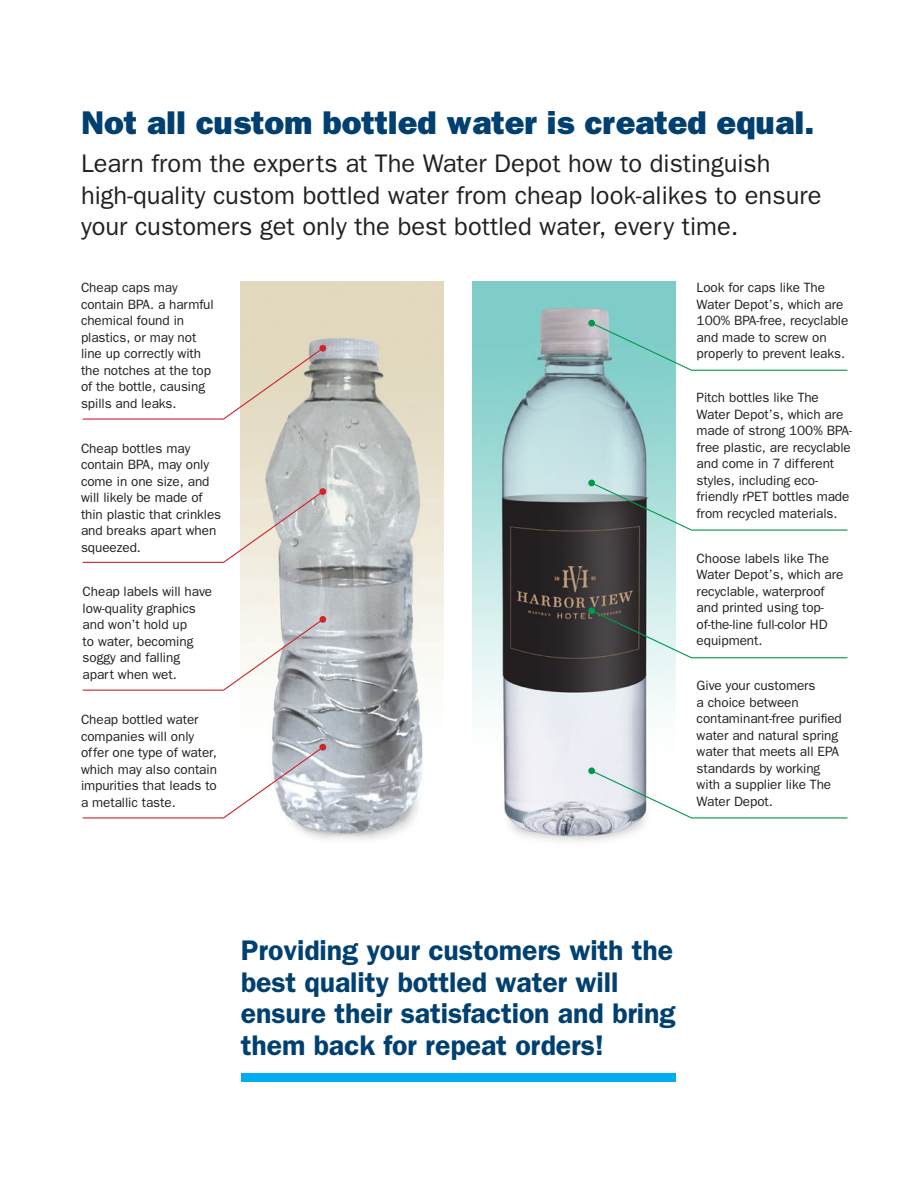
<style>
.page{position:relative;width:918px;height:1188px;background:#fff}
.page>*{position:absolute;margin:0;border:0;box-sizing:border-box;transform-origin:0 0}
.t1{font:800 33px "Franklin Gothic";color:#004071}
.callouts{font:600 28.5px/31.5px "Franklin Gothic";letter-spacing:-.005em;color:#004071}
.t2{font:25.5px/31.5px "Franklin Gothic";color:#231f20}
.callouts-2{font:13.5px/16.5px "Franklin Gothic";letter-spacing:-.005em;color:#231f20}
</style>
<div class="page">
<img style="left:472px;top:282px;width:204px;height:559px">
<img style="left:241px;top:282px;width:203px;height:558px">
<div style="left:241px;top:1073px;width:435px;height:9px;background:#00aeef"></div>
<svg style="left:82px;top:347px;width:242px;height:73px"></svg>
<div style="left:319px;top:345px;width:7px;height:7px;background:#d1232a;border-radius:50%"></div>
<svg style="left:590px;top:322px;width:258px;height:49px"></svg>
<div style="left:588px;top:320px;width:7px;height:7px;background:#00994e;border-radius:50%"></div>
<svg style="left:590px;top:481px;width:258px;height:50px"></svg>
<div style="left:588px;top:480px;width:7px;height:6px;background:#00994e;border-radius:50%"></div>
<svg style="left:590px;top:609px;width:258px;height:50px"></svg>
<div style="left:588px;top:607px;width:7px;height:7px;background:#00994e;border-radius:50%"></div>
<svg style="left:590px;top:769px;width:258px;height:50px"></svg>
<div style="left:588px;top:767px;width:7px;height:7px;background:#00994e;border-radius:50%"></div>
<svg style="left:82px;top:490px;width:242px;height:73px"></svg>
<div style="left:319px;top:488px;width:7px;height:7px;background:#d1232a;border-radius:50%"></div>
<svg style="left:82px;top:618px;width:242px;height:73px"></svg>
<div style="left:319px;top:616px;width:7px;height:7px;background:#d1232a;border-radius:50%"></div>
<svg style="left:82px;top:746px;width:242px;height:73px"></svg>
<div style="left:319px;top:744px;width:7px;height:7px;background:#d1232a;border-radius:50%"></div>
<p class="t1" style="left:81px;top:104px;width:735px">Not all custom bottled water is created equal.</p>
<p class="t2" style="left:81px;top:148px;width:742px">Learn from the experts at The Water Depot how to distinguish high-quality custom bottled water from cheap look-alikes to ensure your customers get only the best bottled water, every time.</p>
<p class="callouts-2" style="left:81px;top:279px;width:134px">Cheap caps may contain BPA. a harmful chemical found in plastics, or may not line up correctly with the notches at the top of the bottle, causing spills and leaks.</p>
<p class="callouts-2" style="left:697px;top:279px;width:153px">Look for caps like The<br>Water Depot’s, which are<br>100% BPA-free, recyclable and made to screw on properly to prevent leaks.</p>
<p class="callouts-2" style="left:697px;top:389px;width:157px">Pitch bottles like The<br>Water Depot’s, which are made of strong 100% BPA&shy;free plastic, are recyclable and come in 7 different styles, including eco&shy;friendly rPET bottles made from recycled materials.</p>
<p class="callouts-2" style="left:697px;top:549px;width:148px">Choose labels like The<br>Water Depot’s, which are recyclable, waterproof and printed using top&shy;of-the-line full-color HD equipment.</p>
<p class="callouts-2" style="left:697px;top:677px;width:147px">Give your customers<br>a choice between contaminant-free purified water and natural spring water that meets all EPA standards by working with a supplier like The<br>Water Depot.</p>
<p class="callouts-2" style="left:81px;top:440px;width:142px">Cheap bottles may contain BPA, may only come in one size, and will likely be made of thin plastic that crinkles and breaks apart when squeezed.</p>
<p class="callouts-2" style="left:83px;top:583px;width:131px">Cheap labels will have low-quality graphics and won’t hold up<br>to water, becoming soggy and falling apart when wet.</p>
<p class="callouts-2" style="left:81px;top:711px;width:138px">Cheap bottled water companies will only offer one type of water, which may also contain impurities that leads to a metallic taste.</p>
<p class="callouts" style="left:241px;top:934px;width:436px">Providing your customers with the best quality bottled water will ensure their satisfaction and bring them back for repeat orders!</p>
</div>
